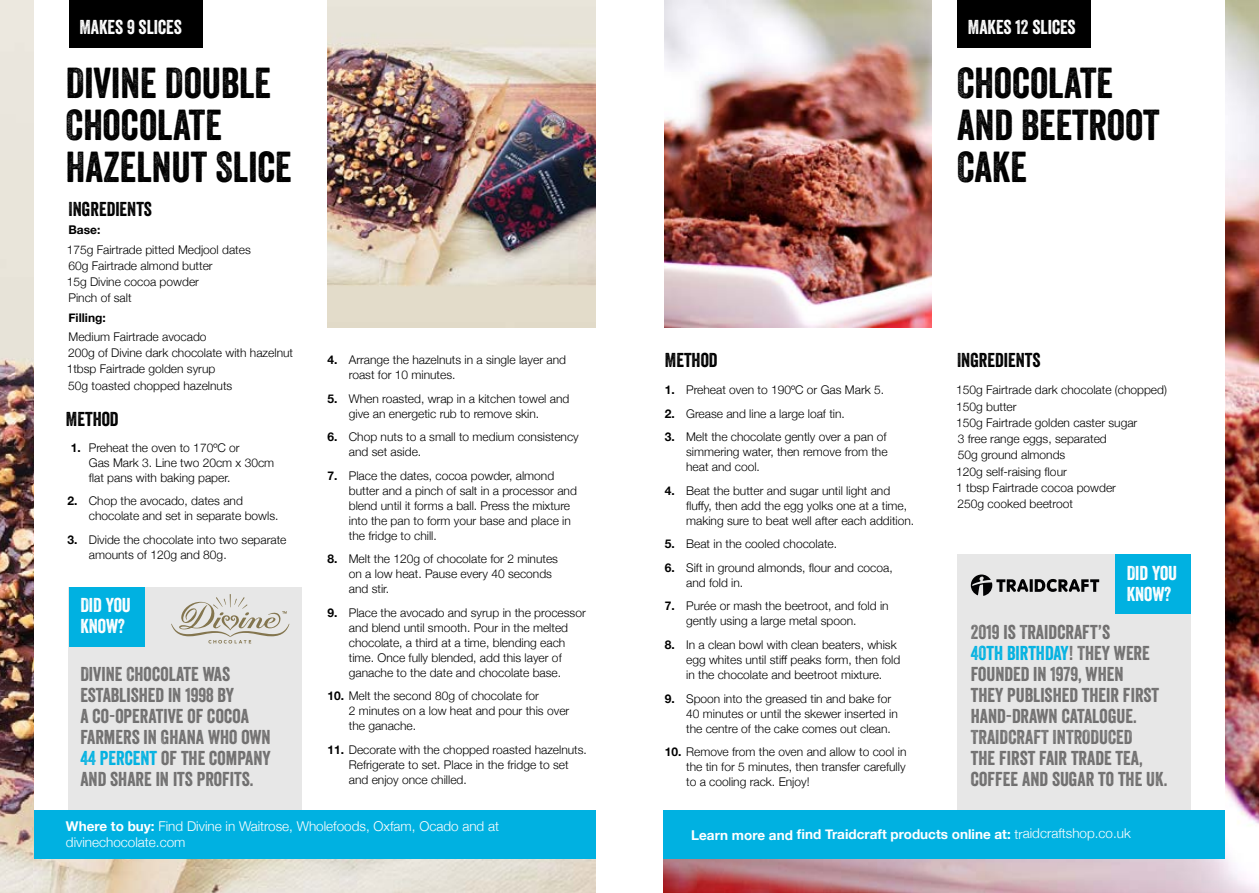
<style>
.page{position:relative;width:1259px;height:893px;background:#fff}
.page>*{position:absolute;margin:0;border:0;box-sizing:border-box;transform-origin:0 0}
.t1{font:42px/42px "Veneer";color:#000}
.t2{font:19.5px/21px "Veneer";color:#706f6f}
.t3{font:19.5px/21px "Veneer";color:#fff}
.t4{font:19.5px "Veneer";color:#000}
.t5{font:300 13.5px/16.5px "Helvetica Neue";color:#fff}
.t6{font:700 13.5px "Helvetica Neue";letter-spacing:-.005em;color:#fff}
.t7{font:300 12px/15px "Helvetica Neue";color:#000}
.t8{font:700 12px "Helvetica Neue";color:#000}
.s1{font-weight:700}
.s2{color:#00b1e1}
.s3{font-weight:300}
</style>
<div class="page">
<img style="left:0;top:0;width:595px;height:893px">
<img style="left:663px;top:0;width:596px;height:893px">
<div style="left:34px;top:0;width:595px;height:859px;background:#fff"></div>
<div style="left:629px;top:0;width:596px;height:859px;background:#fff"></div>
<div style="left:68px;top:587px;width:234px;height:223px;background:#e7e7e7"></div>
<img style="left:327px;top:0;width:268px;height:327px">
<img style="left:665px;top:0;width:266px;height:327px">
<svg style="left:171px;top:594px;width:118px;height:49px"></svg>
<div style="left:69px;top:0;width:134px;height:47px;background:#000"></div>
<div style="left:957px;top:0;width:134px;height:47px;background:#000"></div>
<div style="left:957px;top:555px;width:234px;height:255px;background:#e7e7e7"></div>
<div style="left:34px;top:810px;width:561px;height:49px;background:#00b1e1"></div>
<div style="left:663px;top:810px;width:562px;height:49px;background:#00b1e1"></div>
<div style="left:69px;top:587px;width:76px;height:59px;background:#00b1e1"></div>
<div style="left:1115px;top:555px;width:76px;height:59px;background:#00b1e1"></div>
<svg style="left:971px;top:574px;width:128px;height:22px"></svg>
<h2 class="t3" style="left:79px;top:16px;width:104px">MAKES 9 SLICES</h2>
<h2 class="t3" style="left:968px;top:16px;width:109px">MAKES 12 SLICES</h2>
<h1 class="t1" style="left:66px;top:61px;width:227px">DIVINE DOUBLE<br>CHOCOLATE<br>HAZELNUT SLICE</h1>
<h1 class="t1" style="left:957px;top:61px;width:204px">CHOCOLATE<br>AND BEETROOT<br>CAKE</h1>
<h2 class="t4" style="left:69px;top:197px;width:85px">INGREDIENTS</h2>
<p class="t8" style="left:68px;top:221px;width:34px">Base:</p>
<p class="t7" style="left:67px;top:240px;width:186px;line-height:16.2px">175g Fairtrade pitted Medjool dates<br>60g Fairtrade almond butter<br>15g Divine cocoa powder<br>Pinch of salt</p>
<p class="t8" style="left:68px;top:308px;width:39px">Filling:</p>
<p class="t7" style="left:67px;top:328px;width:228px;line-height:16.2px">Medium Fairtrade avocado<br>200g of Divine dark chocolate with hazelnut<br>1tbsp Fairtrade golden syrup<br>50g toasted chopped hazelnuts</p>
<h2 class="t4" style="left:665px;top:348px;width:54px">METHOD</h2>
<h2 class="t4" style="left:957px;top:348px;width:85px">INGREDIENTS</h2>
<p class="t7" style="left:349px;top:352px;width:219px;text-indent:-21px"><span class="s1">4.</span> Arrange the hazelnuts in a single layer and roast for 10 minutes.</p>
<p class="t7" style="left:349px;top:390px;width:222px;text-indent:-21px"><span class="s1">5.</span> When roasted, wrap in a kitchen towel and give an energetic rub to remove skin.</p>
<p class="t7" style="left:349px;top:429px;width:232px;text-indent:-21px"><span class="s1">6.</span> Chop nuts to a small to medium consistency and set aside.</p>
<p class="t7" style="left:349px;top:467px;width:230px;text-indent:-21px"><span class="s1">7.</span> Place the dates, cocoa powder, almond butter and a pinch of salt in a processor and blend until it forms a ball. Press the mixture into the pan to form your base and place in the fridge to chill.</p>
<p class="t7" style="left:349px;top:551px;width:211px;text-indent:-21px"><span class="s1">8.</span> Melt the 120g of chocolate for 2 minutes on a low heat. Pause every 40 seconds and stir.</p>
<p class="t7" style="left:327px;top:604px;width:260px;text-align:center"><span class="s1">9.</span> Place the avocado and syrup in the processor and blend until smooth. Pour in the melted chocolate, a third at a time, blending each<br>time. Once fully blended, add this layer of ganache to the date and chocolate base.</p>
<p class="t7" style="left:349px;top:688px;width:222px;text-indent:-21px"><span class="s1">10.</span> Melt the second 80g of chocolate for<br>2 minutes on a low heat and pour this over the ganache.</p>
<p class="t7" style="left:349px;top:741px;width:240px;text-indent:-21px"><span class="s1">11.</span> Decorate with the chopped roasted hazelnuts.<br>Refrigerate to set. Place in the fridge to set and enjoy once chilled.</p>
<p class="t7" style="left:956px;top:381px;width:212px;line-height:16.2px">150g Fairtrade dark chocolate (chopped)<br>150g butter<br>150g Fairtrade golden caster sugar<br>3 free range eggs, separated<br>50g ground almonds<br>120g self-raising flour<br>1 tbsp Fairtrade cocoa powder<br>250g cooked beetroot</p>
<p class="t7" style="left:665px;top:382px;width:221px"><span class="s1">1.</span> Preheat oven to 190ºC or Gas Mark 5.</p>
<p class="t7" style="left:665px;top:405px;width:181px"><span class="s1">2.</span> Grease and line a large loaf tin.</p>
<p class="t7" style="left:686px;top:429px;width:203px;text-align:justify;text-indent:-21px"><span class="s1">3.</span> Melt the chocolate gently over a pan of simmering water, then remove from the heat and cool.</p>
<p class="t7" style="left:686px;top:482px;width:230px;text-indent:-21px"><span class="s1">4.</span> Beat the butter and sugar until light and fluffy, then add the egg yolks one at a time, making sure to beat well after each addition.</p>
<p class="t7" style="left:665px;top:536px;width:174px"><span class="s1">5.</span> Beat in the cooled chocolate.</p>
<p class="t7" style="left:686px;top:559px;width:208px;text-indent:-21px"><span class="s1">6.</span> Sift in ground almonds, flour and cocoa, and fold in.</p>
<p class="t7" style="left:686px;top:598px;width:204px;text-indent:-21px"><span class="s1">7.</span> Purée or mash the beetroot, and fold in gently using a large metal spoon.</p>
<p class="t7" style="left:686px;top:636px;width:216px;text-indent:-21px"><span class="s1">8.</span> In a clean bowl with clean beaters, whisk egg whites until stiff peaks form, then fold in the chocolate and beetroot mixture.</p>
<p class="t7" style="left:686px;top:690px;width:213px;text-indent:-21px"><span class="s1">9.</span> Spoon into the greased tin and bake for<br>40 minutes or until the skewer inserted in the centre of the cake comes out clean.</p>
<p class="t7" style="left:686px;top:743px;width:222px;text-align:justify;text-indent:-21px"><span class="s1">10.</span> Remove from the oven and allow to cool in the tin for 5 minutes, then transfer carefully to a cooling rack. Enjoy!</p>
<h2 class="t4" style="left:66px;top:407px;width:54px">METHOD</h2>
<p class="t7" style="left:89px;top:439px;width:187px;text-indent:-18px"><span class="s1">1.</span> Preheat the oven to 170ºC or<br>Gas Mark 3. Line two 20cm x 30cm flat pans with baking paper.</p>
<p class="t7" style="left:89px;top:493px;width:191px;text-indent:-21px"><span class="s1">2.</span> Chop the avocado, dates and chocolate and set in separate bowls.</p>
<p class="t7" style="left:89px;top:531px;width:199px;text-indent:-21px"><span class="s1">3.</span> Divide the chocolate into two separate amounts of 120g and 80g.</p>
<h2 class="t3" style="left:1126px;top:562px;width:52px">DID YOU<br>KNOW?</h2>
<h2 class="t3" style="left:80px;top:594px;width:52px">DID YOU<br>KNOW?</h2>
<h2 class="t2" style="left:971px;top:621px;width:198px">2019 IS TRAIDCRAFT’S<br><span class="s2">40TH BIRTHDAY</span>! THEY WERE<br>FOUNDED IN 1979, WHEN<br>THEY PUBLISHED THEIR FIRST<br>HAND-DRAWN CATALOGUE.<br>TRAIDCRAFT INTRODUCED<br>THE FIRST FAIR TRADE TEA,<br>COFFEE AND SUGAR TO THE UK.</h2>
<h2 class="t2" style="left:80px;top:663px;width:192px">DIVINE CHOCOLATE WAS<br>ESTABLISHED IN 1998 BY<br>A CO-OPERATIVE OF COCOA<br>FARMERS IN GHANA WHO OWN<br><span class="s2">44 PERCENT</span> OF THE COMPANY<br>AND SHARE IN ITS PROFITS.</h2>
<p class="t5" style="left:66px;top:817px;width:435px"><span class="s1">Where to buy:</span> Find Divine in Waitrose, Wholefoods, Oxfam, Ocado and at divinechocolate.com</p>
<p class="t6" style="left:691px;top:824px;width:441px">Learn more and find Traidcraft products online at: <span class="s3">traidcraftshop.co.uk</span></p>
</div>
